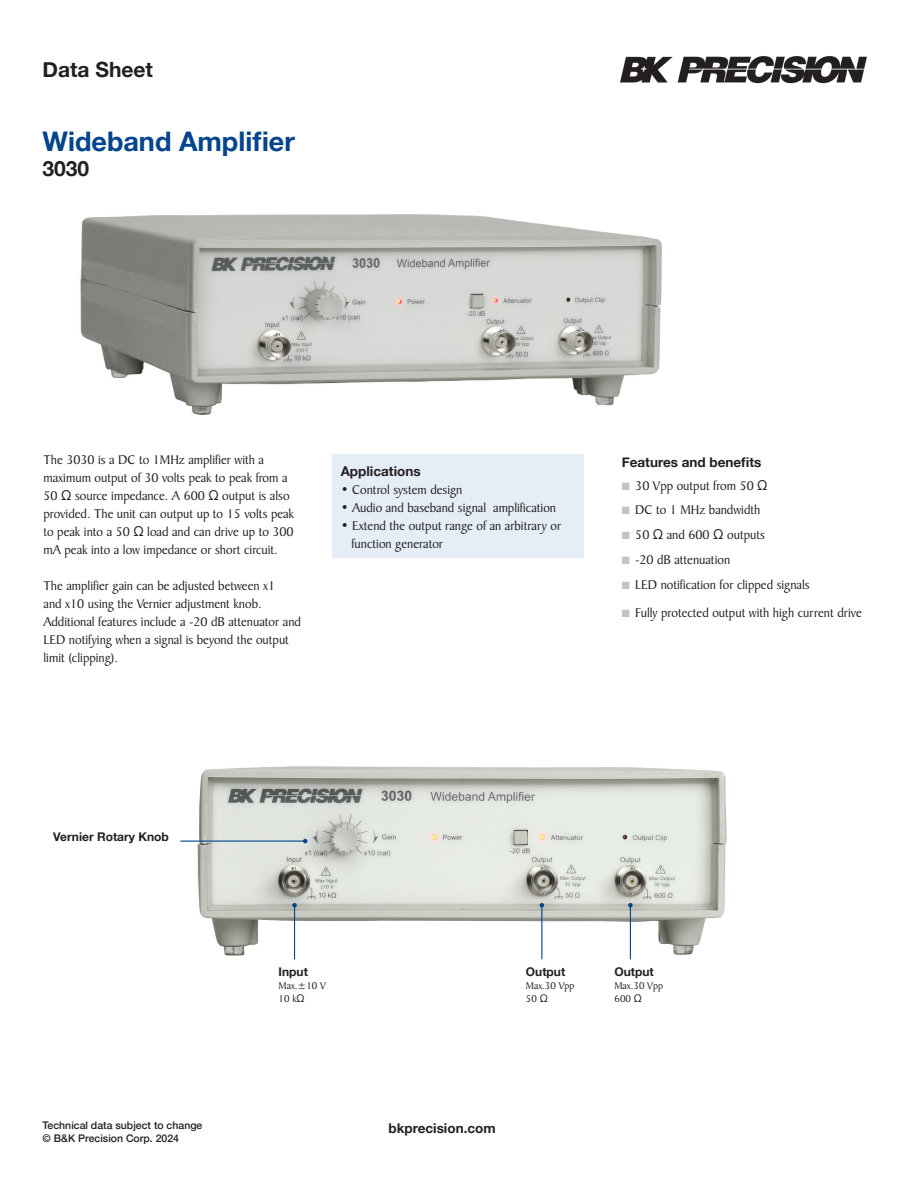
<style>
.page{position:relative;width:918px;height:1188px;background:#fff}
.page>*{position:absolute;margin:0;border:0;box-sizing:border-box;transform-origin:0 0}
.t1{font:700 27px "Helvetica Neue";color:#02448d}
.t2{font:700 21px "Helvetica Neue";color:#231f20}
.t3{font:13.5px/18px "Baker Signet BT";color:#231f20}
.t4{font:700 13.5px "Helvetica Neue";color:#231f20}
.t5{font:700 12px "Helvetica Neue";color:#231f20}
.t6{font:500 10.5px/12.6px "Helvetica Neue";color:#231f20}
.t7{font:10.5px/12.6px "Baker Signet BT";color:#231f20}
.s1{color:#c4c3c3}
</style>
<div class="page">
<img style="left:621px;top:56px;width:246px;height:28px">
<div style="left:332px;top:454px;width:252px;height:104px;background:#e5eef7"></div>
<img style="left:80px;top:214px;width:582px;height:201px">
<img style="left:189px;top:766px;width:538px;height:194px">
<hr style="left:180px;top:841px;width:125px;height:1px;background:#02448d">
<svg style="left:303px;top:839px;width:4px;height:4px"></svg>
<hr style="left:294px;top:905px;width:1px;height:54px;background:#02448d">
<svg style="left:292px;top:903px;width:5px;height:4px"></svg>
<hr style="left:541px;top:905px;width:1px;height:54px;background:#02448d">
<svg style="left:540px;top:903px;width:4px;height:4px"></svg>
<hr style="left:630px;top:905px;width:1px;height:54px;background:#02448d">
<svg style="left:628px;top:903px;width:5px;height:4px"></svg>
<h2 class="t2" style="left:43px;top:53px;width:112px">Data Sheet</h2>
<h1 class="t1" style="left:43px;top:120px;width:254px">Wideband Amplifier</h1>
<h2 class="t2" style="left:43px;top:152px;width:48px">3030</h2>
<p class="t3" style="left:44px;top:450px;width:252px">The 3030 is a DC to 1MHz amplifier with a maximum output of 30 volts peak to peak from a 50 Ω source impedance. A 600 Ω output is also provided. The unit can output up to 15 volts peak to peak into a 50 Ω load and can drive up to 300 mA peak into a low impedance or short circuit.</p>
<p class="t3" style="left:44px;top:576px;width:259px">The amplifier gain can be adjusted between x1<br>and x10 using the Vernier adjustment knob.<br>Additional features include a -20 dB attenuator and LED notifying when a signal is beyond the output limit (clipping).</p>
<p class="t4" style="left:341px;top:460px;width:81px">Applications</p>
<p class="t3" style="left:341px;top:480px;width:123px">• Control system design</p>
<p class="t3" style="left:341px;top:498px;width:217px">• Audio and baseband signal amplification</p>
<p class="t3" style="left:351px;top:516px;width:211px;text-indent:-11px">• Extend the output range of an arbitrary or function generator</p>
<p class="t4" style="left:622px;top:452px;width:141px">Features and benefits</p>
<p class="t3" style="left:622px;top:476px;width:147px"><span class="s1">■</span> 30 Vpp output from 50 Ω</p>
<p class="t3" style="left:622px;top:501px;width:140px"><span class="s1">■</span> DC to 1 MHz bandwidth</p>
<p class="t3" style="left:622px;top:525px;width:145px"><span class="s1">■</span> 50 Ω and 600 Ω outputs</p>
<p class="t3" style="left:622px;top:550px;width:110px"><span class="s1">■</span> -20 dB attenuation</p>
<p class="t3" style="left:622px;top:575px;width:189px"><span class="s1">■</span> LED notification for clipped signals</p>
<p class="t3" style="left:622px;top:603px;width:242px"><span class="s1">■</span> Fully protected output with high current drive</p>
<p class="t5" style="left:53px;top:828px;width:117px">Vernier Rotary Knob</p>
<p class="t5" style="left:279px;top:963px;width:31px">Input</p>
<p class="t7" style="left:279px;top:979px;width:49px">Max.±10 V<br>10 kΩ</p>
<p class="t5" style="left:526px;top:963px;width:41px">Output</p>
<p class="t7" style="left:526px;top:979px;width:50px">Max.30 Vpp<br>50 Ω</p>
<p class="t5" style="left:615px;top:963px;width:41px">Output</p>
<p class="t7" style="left:615px;top:979px;width:50px">Max.30 Vpp<br>600 Ω</p>
<p class="t6" style="left:43px;top:1118px;width:161px">Technical data subject to change © B&amp;K Precision Corp. 2024</p>
<p class="t4" style="left:388px;top:1117px;width:109px">bkprecision.com</p>
</div>
